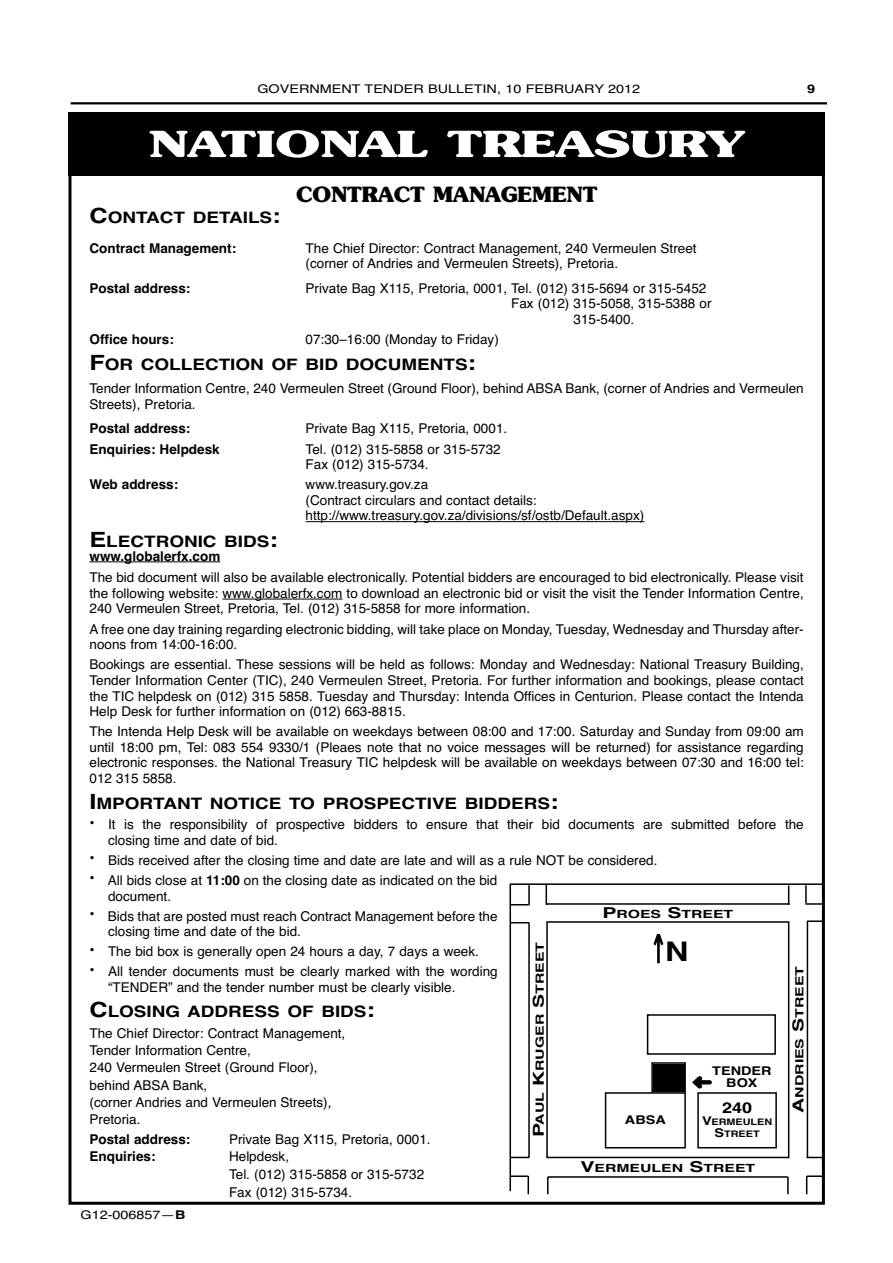
<style>
.page{position:relative;width:893px;height:1263px;background:#fff}
.page>*{position:absolute;margin:0;border:0;box-sizing:border-box;transform-origin:0 0}
.t1{font:700 36px "Souvenir";color:#fff;scale:1.4 1}
.t2{font:700 27px "Helvetica";color:#000;scale:1.2 1}
.t3{font:700 21px "Souvenir";color:#000}
.t4{font:700 15.75px "Helvetica";color:#000;scale:1.2 1}
.t5{font:700 15px "Helvetica";color:#000;scale:1.2 1}
.t6{font:13.5px/15.6px "Helvetica";color:#000}
.t7{font:700 13.5px "Helvetica";color:#000}
.t8{font:12px "Helvetica";color:#000;scale:1.2 1}
.t9{font:700 12px/12px "Helvetica";color:#000;text-align:center;scale:1.2 1}
.t10{font:700 11.25px "Helvetica";color:#000;scale:1.4 1}
.t11{font:700 9px/12px "Helvetica";color:#000;text-align:center;scale:1.2 1}
.s1{font-size:21px}
.s2{font-size:15px}
.s3{font-weight:700}
.s4{font-size:12px}
</style>
<div class="page">
<hr style="left:71px;top:102px;width:756px;height:2px;background:#000">
<hr style="left:305px;top:521px;width:339px;height:1px;background:#000">
<hr style="left:89px;top:562px;width:131px;height:1px;background:#000">
<hr style="left:222px;top:599px;width:120px;height:1px;background:#000">
<div style="left:68px;top:112px;width:756px;height:64px;background:#000"></div>
<svg style="left:509px;top:882px;width:316px;height:314px"></svg>
<div style="left:697px;top:1092px;width:79px;height:56px;border:2px solid #000"></div>
<div style="left:604px;top:1092px;width:82px;height:56px;border:2px solid #000"></div>
<div style="left:646px;top:1014px;width:130px;height:41px;border:2px solid #000"></div>
<div style="left:652px;top:1064px;width:32px;height:27px;background:#000"></div>
<div style="left:651px;top:1062px;width:35px;height:30px;border:2px solid #000"></div>
<hr style="left:528px;top:885px;width:2px;height:20px;background:#000">
<svg style="left:511px;top:922px;width:18px;height:1px"></svg>
<svg style="left:805px;top:885px;width:1px;height:18px"></svg>
<svg style="left:807px;top:920px;width:18px;height:2px"></svg>
<hr style="left:510px;top:883px;width:314px;height:2px;background:#000">
<hr style="left:509px;top:884px;width:2px;height:307px;background:#000">
<div style="left:650px;top:1018px;width:122px;height:32px;background:#fff"></div>
<svg style="left:692px;top:1077px;width:19px;height:11px"></svg>
<svg style="left:654px;top:934px;width:8px;height:29px"></svg>
<p class="t8" style="left:257px;top:85px;width:320px">GOVERNMENT TENDER BULLETIN, 10 FEBRUARY 2012</p>
<p class="t9" style="left:807px;top:84px;width:8px">9</p>
<h1 class="t1" style="left:149px;top:130px;width:427px">NATIONAL TREASURY</h1>
<h3 class="t3" style="left:296px;top:186px;width:303px">CONTRACT MANAGEMENT</h3>
<p class="t4" style="left:89px;top:212px;width:161px"><span class="s1">C</span>ONTACT DETAILS<span class="s1">:</span></p>
<p class="t7" style="left:89px;top:243px;width:148px">Contract Management:</p>
<p class="t6" style="left:305px;top:241px;width:392px">The Chief Director: Contract Management, 240 Vermeulen Street (corner of Andries and Vermeulen Streets), Pretoria.</p>
<p class="t7" style="left:89px;top:283px;width:102px">Postal address:</p>
<p class="t6" style="left:305px;top:282px;width:402px">Private Bag X115, Pretoria, 0001, Tel. (012) 315-5694 or 315-5452</p>
<p class="t6" style="left:511px;top:297px;width:202px">Fax (012) 315-5058, 315-5388 or</p>
<p class="t6" style="left:573px;top:313px;width:62px">315-5400.</p>
<p class="t7" style="left:89px;top:334px;width:86px">Office hours:</p>
<p class="t6" style="left:305px;top:333px;width:195px">07:30–16:00 (Monday to Friday)</p>
<p class="t4" style="left:89px;top:359px;width:323px"><span class="s1">F</span>OR COLLECTION OF BID DOCUMENTS<span class="s1">:</span></p>
<p class="t6" style="left:89px;top:382px;width:715px">Tender Information Centre, 240 Vermeulen Street (Ground Floor), behind ABSA Bank, (corner of Andries and Vermeulen<br>Streets), Pretoria.</p>
<p class="t7" style="left:89px;top:424px;width:102px">Postal address:</p>
<p class="t6" style="left:305px;top:422px;width:203px">Private Bag X115, Pretoria, 0001.</p>
<p class="t7" style="left:89px;top:444px;width:132px">Enquiries: Helpdesk</p>
<p class="t6" style="left:305px;top:442px;width:196px">Tel. (012) 315-5858 or 315-5732<br>Fax (012) 315-5734.</p>
<p class="t7" style="left:89px;top:480px;width:90px">Web address:</p>
<p class="t6" style="left:305px;top:478px;width:340px">www.treasury.gov.za<br>(Contract circulars and contact details: http://www.treasury.gov.za/divisions/sf/ostb/Default.aspx)</p>
<p class="t4" style="left:89px;top:535px;width:158px"><span class="s1">E</span>LECTRONIC BIDS<span class="s1">:</span></p>
<p class="t7" style="left:89px;top:551px;width:132px">www.globalerfx.com</p>
<p class="t6" style="left:89px;top:571px;width:715px;text-align:justify">The bid document will also be available electronically. Potential bidders are encouraged to bid electronically. Please visit the following website: www.globalerfx.com to download an electronic bid or visit the visit the Tender Information Centre, 240 Vermeulen Street, Pretoria, Tel. (012) 315-5858 for more information.</p>
<p class="t6" style="left:89px;top:622px;width:715px">A free one day training regarding electronic bidding, will take place on Monday, Tuesday, Wednesday and Thursday after&shy;noons from 14:00-16:00.</p>
<p class="t6" style="left:89px;top:658px;width:715px;text-align:justify">Bookings are essential. These sessions will be held as follows: Monday and Wednesday: National Treasury Building, Tender Information Center (TIC), 240 Vermeulen Street, Pretoria. For further information and bookings, please contact the TIC helpdesk on (012) 315 5858. Tuesday and Thursday: Intenda Offices in Centurion. Please contact the Intenda Help Desk for further information on (012) 663-8815.</p>
<p class="t6" style="left:89px;top:725px;width:715px;text-align:justify">The Intenda Help Desk will be available on weekdays between 08:00 and 17:00. Saturday and Sunday from 09:00 am until 18:00 pm, Tel: 083 554 9330/1 (Pleaes note that no voice messages will be returned) for assistance regarding electronic responses. the National Treasury TIC helpdesk will be available on weekdays between 07:30 and 16:00 tel:<br>012 315 5858.</p>
<p class="t4" style="left:89px;top:798px;width:392px"><span class="s1">I</span>MPORTANT NOTICE TO PROSPECTIVE BIDDERS<span class="s1">:</span></p>
<p class="t6" style="left:108px;top:818px;width:697px;text-indent:-19px"><span class="s2">•</span> It is the responsibility of prospective bidders to ensure that their bid documents are submitted before the closing time and date of bid.</p>
<p class="t6" style="left:89px;top:854px;width:569px"><span class="s2">•</span> Bids received after the closing time and date are late and will as a rule NOT be considered.</p>
<p class="t6" style="left:108px;top:874px;width:391px;text-indent:-19px"><span class="s2">•</span> All bids close at <span class="s3">11:00</span> on the closing date as indicated on the bid document.</p>
<p class="t6" style="left:108px;top:909px;width:391px;text-indent:-19px"><span class="s2">•</span> Bids that are posted must reach Contract Management before the closing time and date of the bid.</p>
<p class="t6" style="left:89px;top:945px;width:391px"><span class="s2">•</span> The bid box is generally open 24 hours a day, 7 days a week.</p>
<p class="t6" style="left:108px;top:965px;width:391px;text-indent:-19px"><span class="s2">•</span> All tender documents must be clearly marked with the wording “TENDER” and the tender number must be clearly visible.</p>
<p class="t4" style="left:89px;top:1005px;width:239px"><span class="s1">C</span>LOSING ADDRESS OF BIDS<span class="s1">:</span></p>
<p class="t6" style="left:89px;top:1026px;width:257px;line-height:17.1px">The Chief Director: Contract Management,<br>Tender Information Centre,<br>240 Vermeulen Street (Ground Floor), behind ABSA Bank,<br>(corner Andries and Vermeulen Streets),<br>Pretoria.</p>
<p class="t7" style="left:89px;top:1134px;width:102px">Postal address:</p>
<p class="t6" style="left:229px;top:1133px;width:203px">Private Bag X115, Pretoria, 0001.</p>
<p class="t7" style="left:89px;top:1152px;width:68px">Enquiries:</p>
<p class="t6" style="left:229px;top:1149px;width:196px;line-height:17.5px">Helpdesk,<br>Tel. (012) 315-5858 or 315-5732<br>Fax (012) 315-5734.</p>
<p class="t10" style="left:602px;top:910px;width:95px"><span class="s2">P</span>ROES <span class="s2">S</span>TREET</p>
<h2 class="t2" style="left:665px;top:942px;width:21px">N</h2>
<p class="t10" style="left:536px;top:1137px;width:141px;rotate:-90deg"><span class="s2">P</span>AUL <span class="s2">K</span>RUGER <span class="s2">S</span>TREET</p>
<p class="t10" style="left:795px;top:1113px;width:106px;rotate:-90deg"><span class="s2">A</span>NDRIES <span class="s2">S</span>TREET</p>
<p class="t9" style="left:712px;top:1066px;width:51px">TENDER<br>BOX</p>
<p class="t5" style="left:722px;top:1102px;width:27px">240</p>
<p class="t11" style="left:702px;top:1117px;width:60px"><span class="s4">V</span>ERMEULEN<br><span class="s4">S</span>TREET</p>
<p class="t9" style="left:625px;top:1115px;width:35px">ABSA</p>
<p class="t10" style="left:580px;top:1164px;width:126px"><span class="s2">V</span>ERMEULEN <span class="s2">S</span>TREET</p>
<p class="t8" style="left:80px;top:1210px;width:89px">G12-006857—<span class="s3">B</span></p>
</div>
